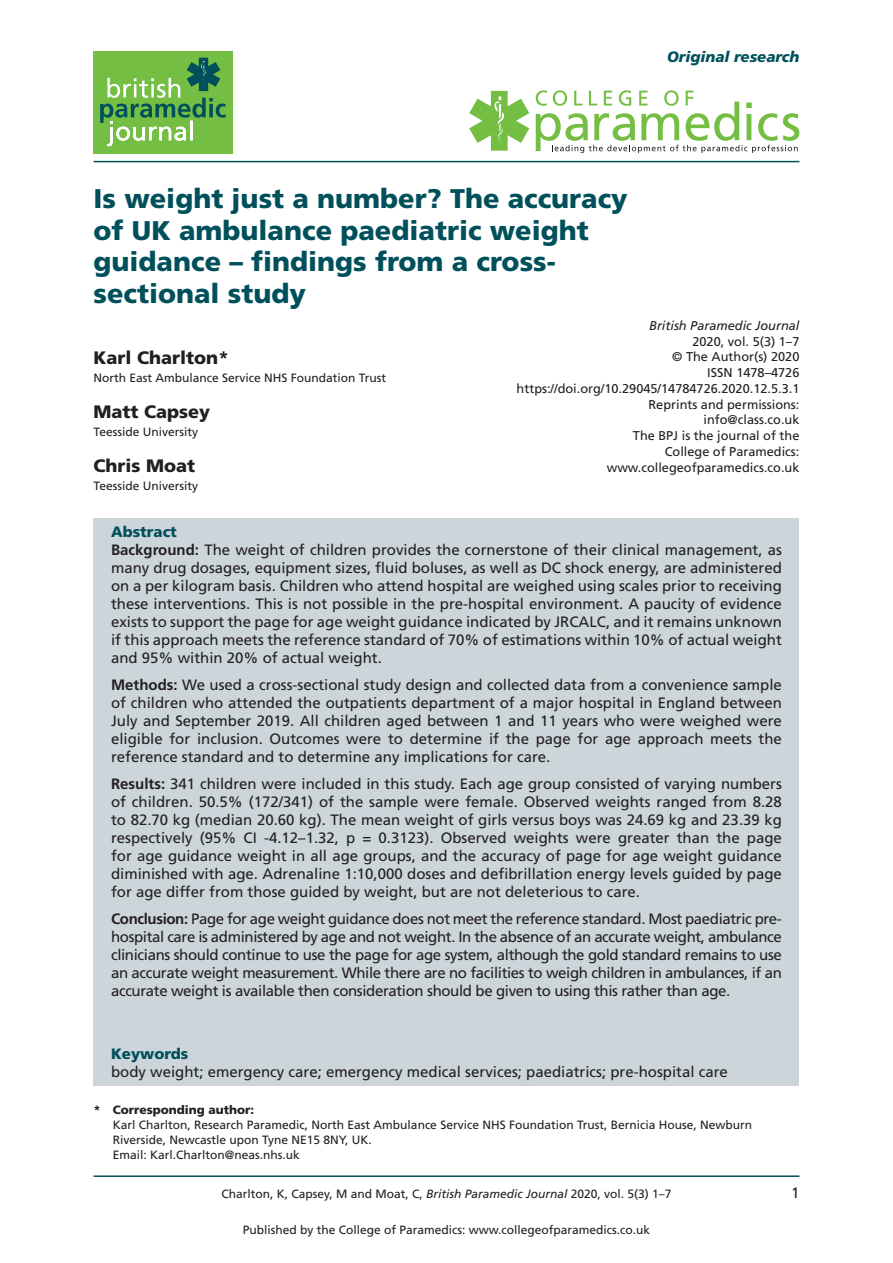
<style>
.page{position:relative;width:893px;height:1263px;background:#fff}
.page>*{position:absolute;margin:0;border:0;box-sizing:border-box;transform-origin:0 0}
.t1{font:900 27px/31.5px "Frutiger LT Std";color:#00505b}
.t2{font:900 18px "Frutiger LT Std";color:#231f20}
.t3{font:15px/18px "Frutiger LT Std";color:#231f20;text-align:justify}
.t4{font:italic 900 15px "Frutiger LT Std";color:#00505b}
.t5{font:900 15px "Frutiger LT Std";color:#00505b}
.t6{font:12.75px/15.8px "Frutiger LT Std";color:#231f20;text-align:right}
.t7{font:italic 12.75px "Frutiger LT Std";color:#231f20}
.t8{font:12px/15px "Frutiger LT Std";color:#231f20}
.t9{font:900 12px "Frutiger LT Std";color:#231f20}
.s1{font-weight:900;color:#00505b}
.s2{font-weight:700}
.s3{font-style:italic}
</style>
<div class="page">
<div style="left:94px;top:51px;width:139px;height:102px;background:#74bf43"></div>
<svg style="left:100px;top:58px;width:126px;height:88px"></svg>
<hr style="left:94px;top:161px;width:705px;height:1px;background:#00505b">
<svg style="left:469px;top:91px;width:60px;height:60px"></svg>
<svg style="left:536px;top:90px;width:263px;height:63px"></svg>
<hr style="left:94px;top:1175px;width:705px;height:2px;background:#00505b">
<div style="left:94px;top:518px;width:705px;height:567px;background:#ccd5da"></div>
<p class="t4" style="left:667px;top:48px;width:134px">Original research</p>
<h1 class="t1" style="left:94px;top:183px;width:536px">Is weight just a number? The accuracy of UK ambulance paediatric weight guidance – findings from a cross&shy;sectional study</h1>
<p class="t2" style="left:94px;top:346px;width:137px">Karl Charlton*</p>
<p class="t8" style="left:94px;top:370px;width:294px">North East Ambulance Service NHS Foundation Trust</p>
<p class="t2" style="left:94px;top:400px;width:118px">Matt Capsey</p>
<p class="t8" style="left:94px;top:424px;width:106px">Teesside University</p>
<p class="t2" style="left:94px;top:454px;width:103px">Chris Moat</p>
<p class="t8" style="left:94px;top:478px;width:106px">Teesside University</p>
<p class="t7" style="left:649px;top:318px;width:152px">British Paramedic Journal</p>
<p class="t6" style="left:517px;top:333px;width:284px">2020, vol. 5(3) 1–7<br>© The Author(s) 2020<br>ISSN 1478–4726 https://doi.org/10.29045/14784726.2020.12.5.3.1<br>Reprints and permissions:<br>info@class.co.uk<br>The BPJ is the journal of the<br>College of Paramedics: www.collegeofparamedics.co.uk</p>
<p class="t3" style="left:111px;top:523px;width:672px;text-align:left"><span class="s1">Abstract<br></span><span class="s2">Background:</span> The weight of children provides the cornerstone of their clinical management, as many drug dosages, equipment sizes, fluid boluses, as well as DC shock energy, are administered on a per kilogram basis. Children who attend hospital are weighed using scales prior to receiving these interventions. This is not possible in the pre-hospital environment. A paucity of evidence exists to support the page for age weight guidance indicated by JRCALC, and it remains unknown if this approach meets the reference standard of 70% of estimations within 10% of actual weight and 95% within 20% of actual weight.</p>
<p class="t3" style="left:111px;top:676px;width:672px"><span class="s2">Methods:</span> We used a cross-sectional study design and collected data from a convenience sample of children who attended the outpatients department of a major hospital in England between July and September 2019. All children aged between 1 and 11 years who were weighed were eligible for inclusion. Outcomes were to determine if the page for age approach meets the reference standard and to determine any implications for care.</p>
<p class="t3" style="left:111px;top:775px;width:672px"><span class="s2">Results:</span> 341 children were included in this study. Each age group consisted of varying numbers of children. 50.5% (172/341) of the sample were female. Observed weights ranged from 8.28 to 82.70 kg (median 20.60 kg). The mean weight of girls versus boys was 24.69 kg and 23.39 kg respectively (95% CI -4.12–1.32, p = 0.3123). Observed weights were greater than the page for age guidance weight in all age groups, and the accuracy of page for age weight guidance diminished with age. Adrenaline 1:10,000 doses and defibrillation energy levels guided by page for age differ from those guided by weight, but are not deleterious to care.</p>
<p class="t3" style="left:111px;top:910px;width:672px"><span class="s2">Conclusion:</span> Page for age weight guidance does not meet the reference standard. Most paediatric pre&shy;hospital care is administered by age and not weight. In the absence of an accurate weight, ambulance clinicians should continue to use the page for age system, although the gold standard remains to use an accurate weight measurement. While there are no facilities to weigh children in ambulances, if an accurate weight is available then consideration should be given to using this rather than age.</p>
<p class="t5" style="left:111px;top:1045px;width:79px">Keywords</p>
<p class="t3" style="left:111px;top:1063px;width:618px">body weight; emergency care; emergency medical services; paediatrics; pre-hospital care</p>
<p class="t9" style="left:94px;top:1102px;width:162px">* Corresponding author:</p>
<p class="t8" style="left:113px;top:1117px;width:641px">Karl Charlton, Research Paramedic, North East Ambulance Service NHS Foundation Trust, Bernicia House, Newburn<br>Riverside, Newcastle upon Tyne NE15 8NY, UK.<br>Email: Karl.Charlton@neas.nhs.uk</p>
<p class="t8" style="left:222px;top:1186px;width:451px">Charlton, K, Capsey, M and Moat, C, <span class="s3">British Paramedic Journal</span> 2020, vol. 5(3) 1–7</p>
<p class="t8" style="left:243px;top:1222px;width:409px">Published by the College of Paramedics: www.collegeofparamedics.co.uk</p>
<p class="t3" style="left:791px;top:1184px;width:10px">1</p>
</div>
